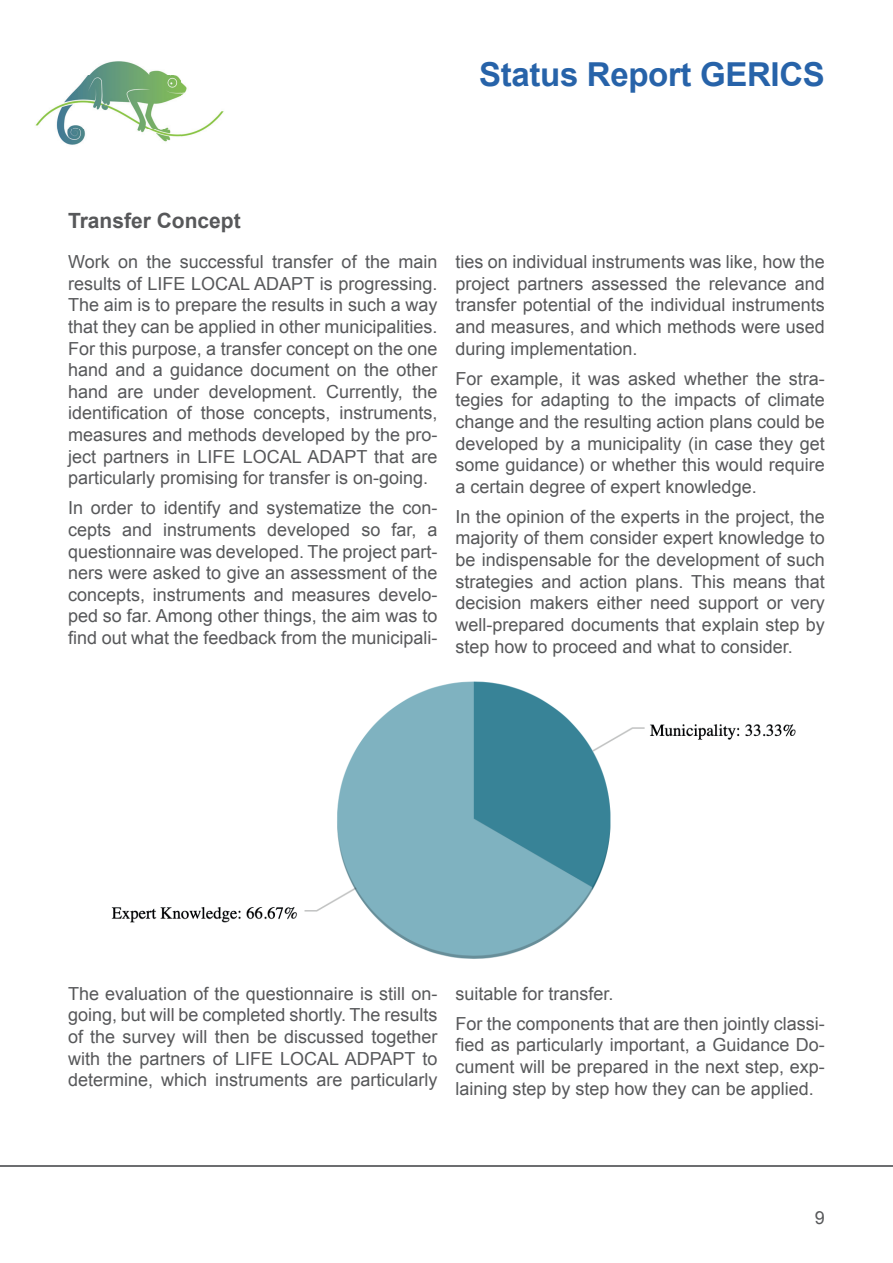
<style>
.page{position:relative;width:893px;height:1263px;background:#fff}
.page>*{position:absolute;margin:0;border:0;box-sizing:border-box;transform-origin:0 0}
.t1{font:700 33px "Arial";letter-spacing:-.01em;color:#2763a9}
.t2{font:700 21px "Arial";color:#57585a}
.t3{font:18px/21.6px "Arial";color:#57585a;text-align:justify}
</style>
<div class="page">
<img style="left:35px;top:61px;width:189px;height:84px">
<hr style="left:0;top:1165px;width:893px;height:2px;background:#6c6d70">
<img style="left:111px;top:681px;width:685px;height:278px">
<h1 class="t1" style="left:479px;top:53px;width:347px">Status Report GERICS</h1>
<p class="t2" style="left:68px;top:207px;width:174px">Transfer Concept</p>
<p class="t3" style="left:68px;top:251px;width:371px">Work on the successful transfer of the main results of LIFE LOCAL ADAPT is progressing.<br>The aim is to prepare the results in such a way that they can be applied in other municipalities.<br>For this purpose, a transfer concept on the one hand and a guidance document on the other hand are under development. Currently, the identification of those concepts, instruments, measures and methods developed by the pro&shy;ject partners in LIFE LOCAL ADAPT that are particularly promising for transfer is on-going.</p>
<p class="t3" style="left:68px;top:497px;width:371px">In order to identify and systematize the con&shy;cepts and instruments developed so far, a questionnaire was developed. The project part&shy;ners were asked to give an assessment of the concepts, instruments and measures develo&shy;ped so far. Among other things, the aim was to find out what the feedback from the municipali-</p>
<p class="t3" style="left:455px;top:251px;width:371px">ties on individual instruments was like, how the project partners assessed the relevance and transfer potential of the individual instruments and measures, and which methods were used during implementation.</p>
<p class="t3" style="left:455px;top:368px;width:371px">For example, it was asked whether the stra&shy;tegies for adapting to the impacts of climate change and the resulting action plans could be developed by a municipality (in case they get some guidance) or whether this would require a certain degree of expert knowledge.</p>
<p class="t3" style="left:455px;top:506px;width:371px">In the opinion of the experts in the project, the majority of them consider expert knowledge to be indispensable for the development of such strategies and action plans. This means that decision makers either need support or very well-prepared documents that explain step by step how to proceed and what to consider.</p>
<p class="t3" style="left:68px;top:983px;width:371px">The evaluation of the questionnaire is still on&shy;going, but will be completed shortly. The results of the survey will then be discussed together with the partners of LIFE LOCAL ADPAPT to determine, which instruments are particularly</p>
<p class="t3" style="left:455px;top:978px;width:371px;line-height:30.2px">suitable for transfer.<br>For the components that are then jointly classi-</p>
<p class="t3" style="left:455px;top:1034px;width:371px">fied as particularly important, a Guidance Do&shy;cument will be prepared in the next step, exp&shy;laining step by step how they can be applied.</p>
<p class="t3" style="left:815px;top:1207px;width:12px">9</p>
</div>
